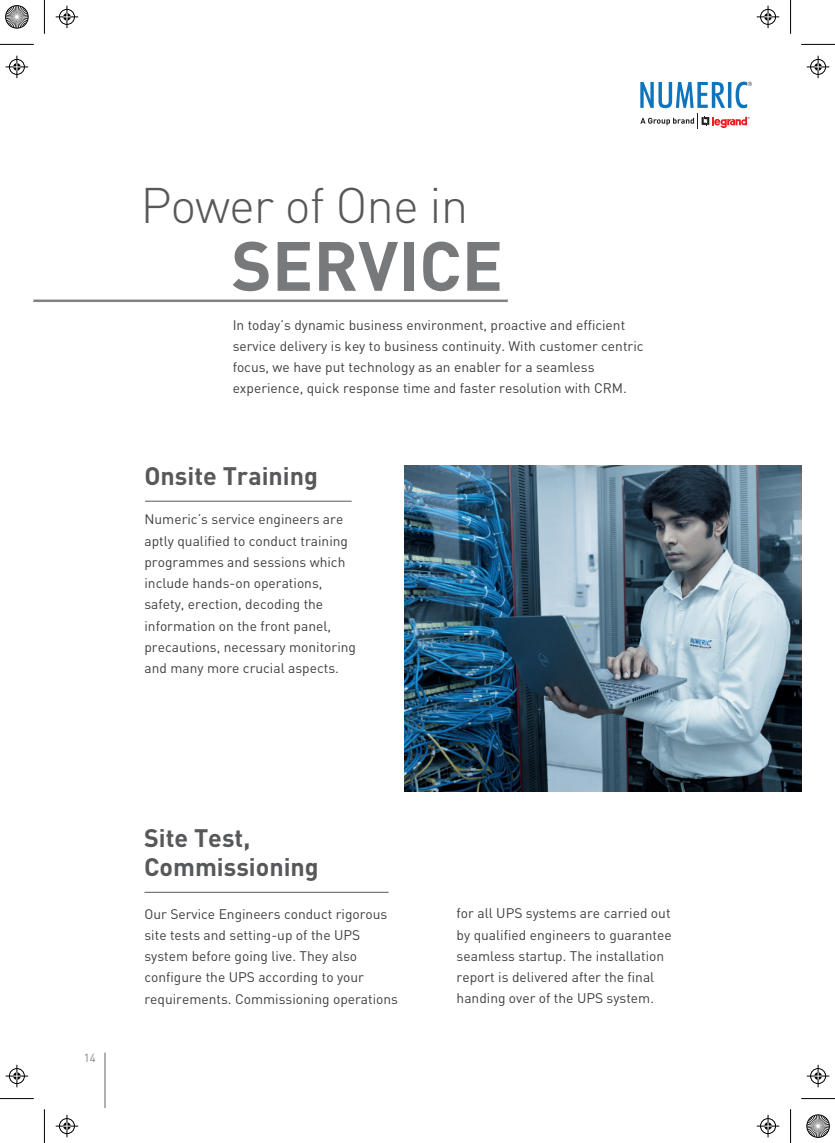
<style>
.page{position:relative;width:835px;height:1143px;background:#fff}
.page>*{position:absolute;margin:0;border:0;box-sizing:border-box;transform-origin:0 0}
.t1{font:700 68.5px "DIN Pro";color:#57585a}
.t2{font:300 49.38px "DIN Pro";letter-spacing:-.02em;color:#57585a}
.t3{font:700 25px/28.6px "DIN Pro";color:#57585a}
.t4{font:13.75px/21.2px "DIN Pro";color:#3e3e3f}
.t5{font:11.62px "DIN Pro";color:#808285}
</style>
<div class="page">
<hr style="left:144px;top:892px;width:244px;height:1px;background:#57585a">
<hr style="left:145px;top:501px;width:206px;height:1px;background:#57585a">
<img style="left:404px;top:466px;width:395px;height:325px">
<hr style="left:34px;top:299px;width:473px;height:3px;background:#808285">
<svg style="left:640px;top:82px;width:111px;height:47px"></svg>
<hr style="left:104px;top:1052px;width:2px;height:55px;background:#808285">
<hr style="left:0;top:44px;width:34px;height:1px;background:#000">
<hr style="left:800px;top:44px;width:34px;height:1px;background:#000">
<hr style="left:0;top:1098px;width:34px;height:1px;background:#000">
<hr style="left:800px;top:1098px;width:34px;height:1px;background:#000">
<hr style="left:44px;top:0;width:1px;height:34px;background:#000">
<hr style="left:44px;top:1109px;width:1px;height:33px;background:#000">
<hr style="left:790px;top:0;width:1px;height:34px;background:#000">
<hr style="left:790px;top:1109px;width:1px;height:33px;background:#000">
<svg style="left:56px;top:6px;width:22px;height:22px"></svg>
<svg style="left:756px;top:6px;width:22px;height:22px"></svg>
<svg style="left:56px;top:1114px;width:22px;height:23px"></svg>
<svg style="left:756px;top:1114px;width:22px;height:23px"></svg>
<svg style="left:6px;top:56px;width:22px;height:22px"></svg>
<svg style="left:6px;top:1064px;width:22px;height:23px"></svg>
<svg style="left:806px;top:56px;width:22px;height:22px"></svg>
<svg style="left:806px;top:1064px;width:22px;height:23px"></svg>
<svg style="left:5px;top:5px;width:24px;height:24px"></svg>
<svg style="left:806px;top:1114px;width:24px;height:24px"></svg>
<h2 class="t2" style="left:140px;top:167px;width:329px">Power of One in</h2>
<h1 class="t1" style="left:231px;top:219px;width:273px">SERVICE</h1>
<p class="t4" style="left:232px;top:313px;width:412px">In today’s dynamic business environment, proactive and efficient service delivery is key to business continuity. With customer centric focus, we have put technology as an enabler for a seamless experience, quick response time and faster resolution with CRM.</p>
<h3 class="t3" style="left:144px;top:460px;width:175px">Onsite Training</h3>
<p class="t4" style="left:144px;top:508px;width:213px">Numeric’s service engineers are aptly qualified to conduct training programmes and sessions which include hands-on operations, safety, erection, decoding the information on the front panel, precautions, necessary monitoring and many more crucial aspects.</p>
<p class="t5" style="left:84px;top:1048px;width:13px">14</p>
<h3 class="t3" style="left:144px;top:822px;width:176px">Site Test,<br>Commissioning</h3>
<p class="t4" style="left:144px;top:902px;width:255px">Our Service Engineers conduct rigorous site tests and setting-up of the UPS system before going live. They also configure the UPS according to your requirements. Commissioning operations</p>
<p class="t4" style="left:456px;top:902px;width:216px">for all UPS systems are carried out by qualified engineers to guarantee seamless startup. The installation report is delivered after the final handing over of the UPS system.</p>
</div>
